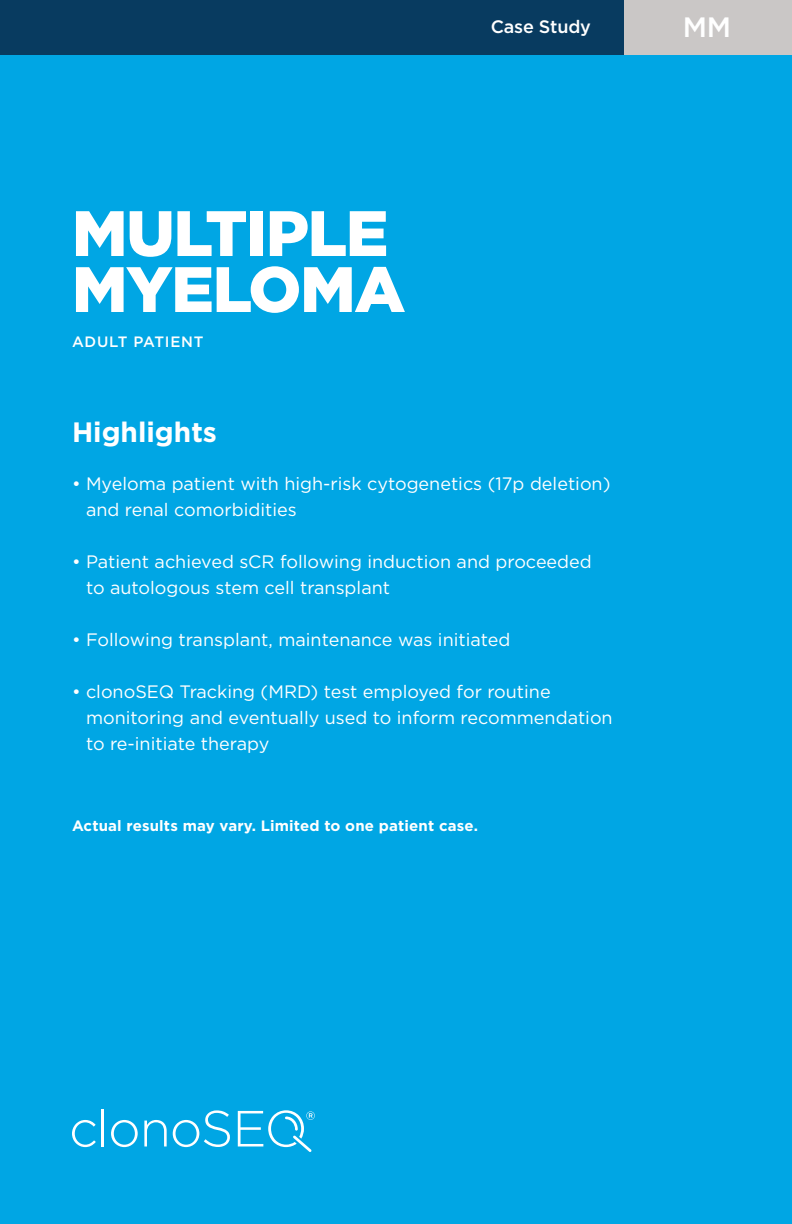
<style>
.page{position:relative;width:792px;height:1224px;background:#00a6e4}
.page>*{position:absolute;margin:0;border:0;box-sizing:border-box;transform-origin:0 0}
.Header_1{font:900 64px/56px "Gotham";letter-spacing:-.02em;color:#fff}
.Header_3{font:700 28px "Gotham";color:#fff}
.t1{font:500 28px "Gotham";color:#fff}
.Body_Copy{font:18px/26px "Gotham";color:#fff}
.t2{font:500 18px "Gotham";letter-spacing:-.01em;color:#fff}
.captions{font:700 15px "Gotham";letter-spacing:.01em;color:#fff}
.Label_1{font:500 15px "Gotham";letter-spacing:.05em;color:#fff}
</style>
<div class="page">
<div style="left:0;top:0;width:792px;height:54px;background:#083b60"></div>
<div style="left:624px;top:0;width:168px;height:54px;background:#cac7c6"></div>
<svg style="left:72px;top:1120px;width:24px;height:27px"></svg>
<hr style="left:102px;top:1109px;width:2px;height:37px;background:#fff">
<svg style="left:111px;top:1120px;width:27px;height:27px"></svg>
<svg style="left:144px;top:1120px;width:23px;height:26px"></svg>
<svg style="left:173px;top:1110px;width:57px;height:37px"></svg>
<svg style="left:238px;top:1110px;width:77px;height:42px"></svg>
<p class="Header_1" style="left:72px;top:204px;width:335px">MULTIPLE<br>MYELOMA</p>
<p class="Label_1" style="left:72px;top:333px;width:133px">ADULT PATIENT</p>
<p class="t2" style="left:491px;top:17px;width:102px">Case Study</p>
<p class="Header_3" style="left:72px;top:416px;width:147px">Highlights</p>
<p class="Body_Copy" style="left:86px;top:470px;width:526px;text-indent:-14px">• Myeloma patient with high-risk cytogenetics (17p deletion) and renal comorbidities</p>
<p class="Body_Copy" style="left:86px;top:548px;width:507px;text-indent:-14px">• Patient achieved sCR following induction and proceeded to autologous stem cell transplant</p>
<p class="Body_Copy" style="left:72px;top:626px;width:440px">• Following transplant, maintenance was initiated</p>
<p class="Body_Copy" style="left:86px;top:678px;width:528px;text-indent:-14px">• clonoSEQ Tracking (MRD) test employed for routine monitoring and eventually used to inform recommendation to re-initiate therapy</p>
<p class="captions" style="left:72px;top:817px;width:407px">Actual results may vary. Limited to one patient case.</p>
<p class="t1" style="left:683px;top:12px;width:50px">MM</p>
</div>
